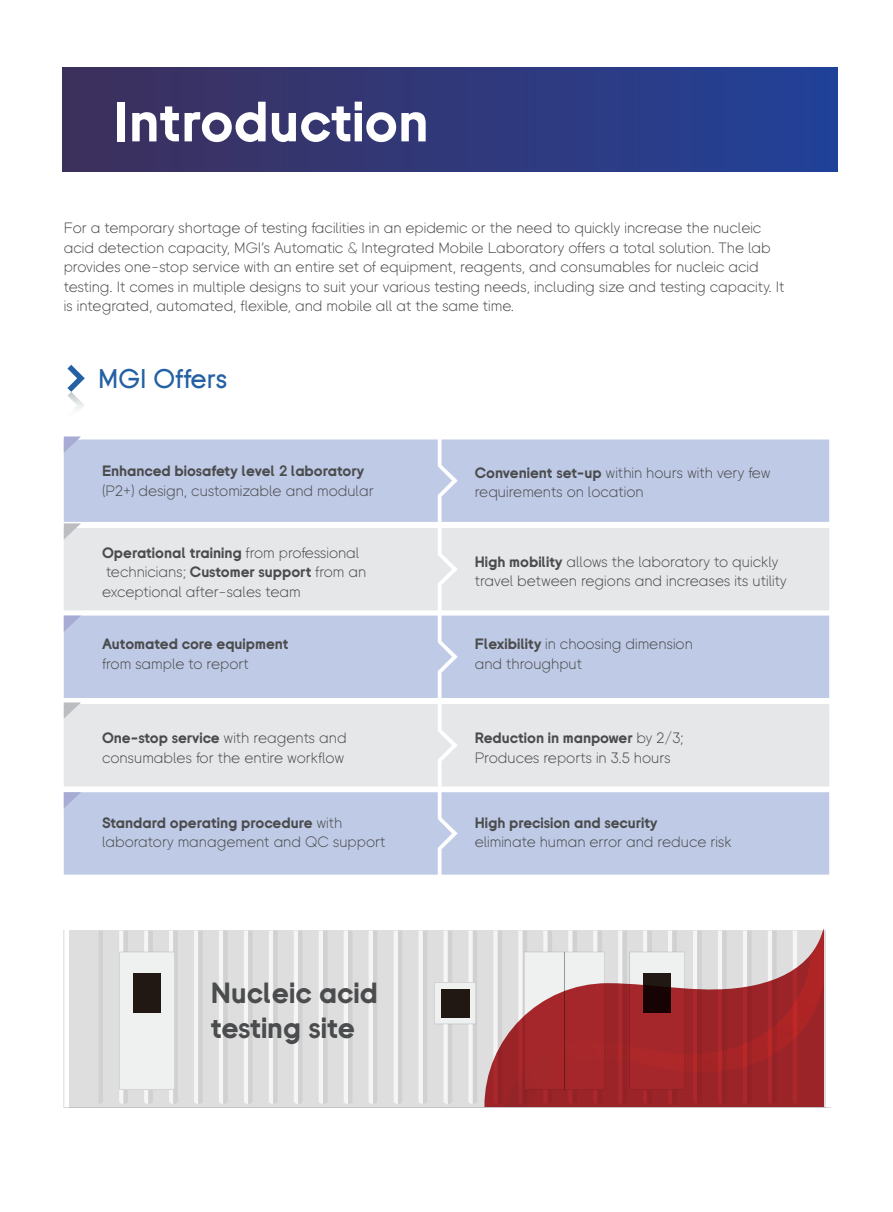
<style>
.page{position:relative;width:893px;height:1212px;background:#fff}
.page>*{position:absolute;margin:0;border:0;box-sizing:border-box;transform-origin:0 0}
.t1{font:700 56.7px "BGI";color:#fff}
.t2{font:700 29.25px/35px "BGI";color:#4b4c4d}
.t3{font:500 27px "BGI";color:#2461a4}
.t4{font:300 15px/19.5px "BGI";color:#4b4c4d}
.t5{font:700 15px "BGI";color:#4b4c4d}
.s1{font-weight:700}
</style>
<div class="page">
<div style="left:64px;top:792px;width:765px;height:82px;background:#bfcae6"></div>
<svg style="left:64px;top:436px;width:765px;height:350px"></svg>
<svg style="left:64px;top:930px;width:767px;height:178px;fill:#dededf"></svg>
<svg style="left:434px;top:930px;width:43px;height:175px"></svg>
<div style="left:441px;top:989px;width:28px;height:28px;background:#211814"></div>
<svg style="left:119px;top:930px;width:59px;height:175px"></svg>
<div style="left:133px;top:974px;width:28px;height:39px;background:#211814"></div>
<svg style="left:484px;top:930px;width:339px;height:177px;fill:#dededf"></svg>
<svg style="left:506px;top:931px;width:317px;height:176px"></svg>
<svg style="left:67px;top:365px;width:18px;height:44px"></svg>
<div style="left:63px;top:67px;width:774px;height:105px;background:linear-gradient(to right,#3d305b,#234198)"></div>
<h1 class="t1" style="left:114px;top:95px;width:316px">Introduction</h1>
<p class="t4" style="left:64px;top:218px;width:722px">For a temporary shortage of testing facilities in an epidemic or the need to quickly increase the nucleic acid detection capacity, MGI’s Automatic &amp; Integrated Mobile Laboratory offers a total solution. The lab provides one-stop service with an entire set of equipment, reagents, and consumables for nucleic acid testing. It comes in multiple designs to suit your various testing needs, including size and testing capacity. It is integrated, automated, flexible, and mobile all at the same time.</p>
<h3 class="t3" style="left:98px;top:366px;width:131px">MGI Offers</h3>
<p class="t5" style="left:102px;top:464px;width:264px">Enhanced biosafety level 2 laboratory</p>
<p class="t4" style="left:102px;top:481px;width:273px">(P2+) design, customizable and modular</p>
<p class="t4" style="left:475px;top:463px;width:297px"><span class="s1">Convenient set-up</span> within hours with very few requirements on location</p>
<p class="t4" style="left:102px;top:542px;width:266px"><span class="s1">Operational training</span> from professional technicians; <span class="s1">Customer support</span> from an exceptional after-sales team</p>
<p class="t4" style="left:475px;top:551px;width:314px"><span class="s1">High mobility</span> allows the laboratory to quickly travel between regions and increases its utility</p>
<p class="t5" style="left:102px;top:637px;width:188px">Automated core equipment</p>
<p class="t4" style="left:102px;top:654px;width:148px">from sample to report</p>
<p class="t4" style="left:475px;top:634px;width:220px"><span class="s1">Flexibility</span> in choosing dimension and throughput</p>
<p class="t4" style="left:102px;top:728px;width:246px"><span class="s1">One-stop service</span> with reagents and consumables for the entire workflow</p>
<p class="t4" style="left:475px;top:728px;width:210px"><span class="s1">Reduction in manpower</span> by 2/3;<br>Produces reports in 3.5 hours</p>
<p class="t4" style="left:102px;top:813px;width:285px"><span class="s1">Standard operating procedure</span> with laboratory management and QC support</p>
<p class="t5" style="left:475px;top:816px;width:184px">High precision and security</p>
<p class="t4" style="left:475px;top:832px;width:258px">eliminate human error and reduce risk</p>
<h2 class="t2" style="left:211px;top:977px;width:168px">Nucleic acid testing site</h2>
</div>
